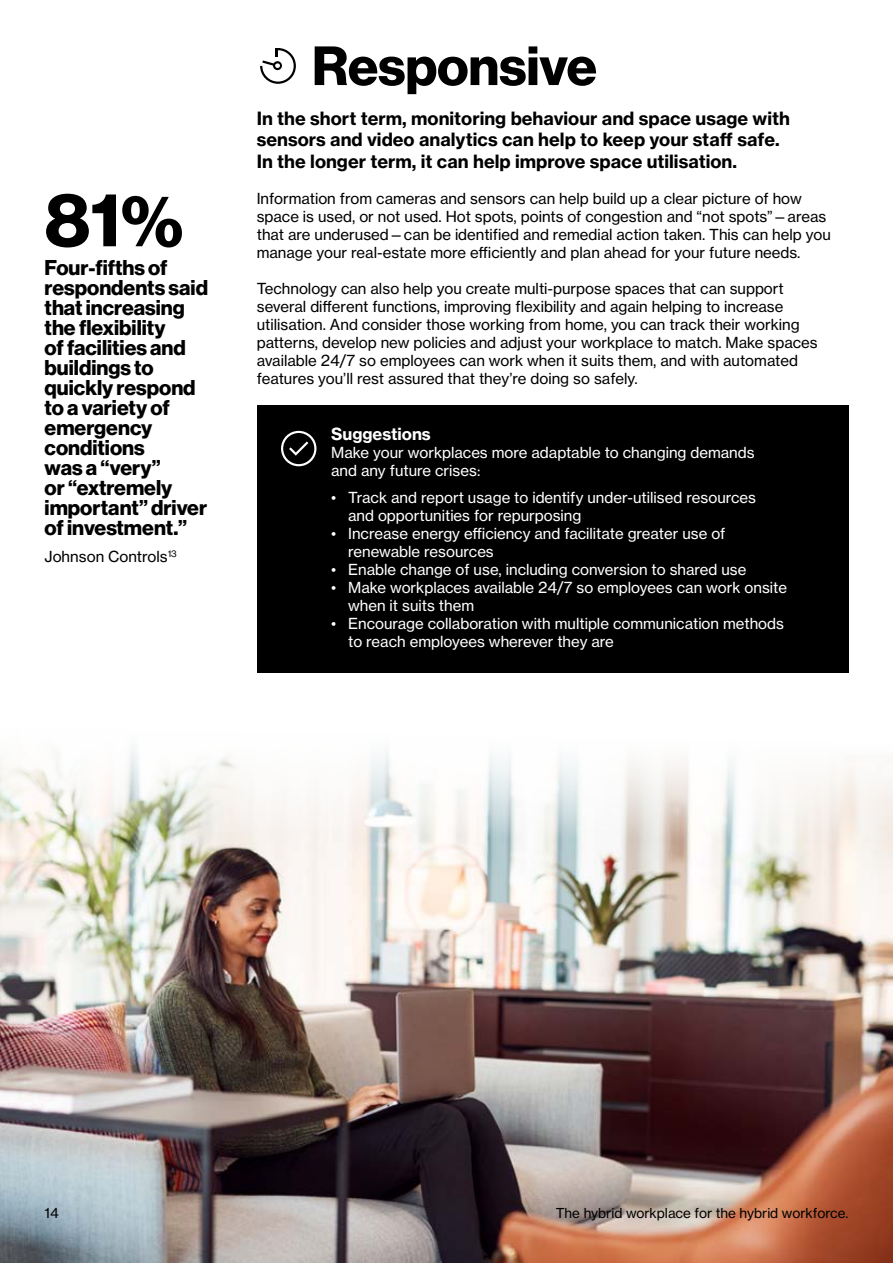
<style>
.page{position:relative;width:893px;height:1263px;background:#fff}
.page>*{position:absolute;margin:0;border:0;box-sizing:border-box;transform-origin:0 0}
.t1{font:700 72px "Verizon NHGDS";color:#000}
.t2{font:700 54px "Verizon NHGDS";color:#000}
.t3{font:700 21px/20px "Verizon NHGDS";color:#000}
.t4{font:700 18px/21.6px "Verizon NHGTX";color:#000}
.t5{font:700 16.5px "Verizon NHGTX";color:#fff}
.t6{font:15px/18px "Verizon NHGTX";color:#000}
.t7{font:15px/18px "Verizon NHGTX";color:#fff}
.t8{font:13.5px "Verizon NHGTX";color:#000}
</style>
<div class="page">
<svg style="left:260px;top:48px;width:36px;height:36px"></svg>
<div style="left:257px;top:405px;width:591px;height:268px;background:#000"></div>
<svg style="left:281px;top:431px;width:35px;height:35px"></svg>
<img style="left:0;top:749px;width:893px;height:514px">
<h1 class="t1" style="left:45px;top:179px;width:140px">81%</h1>
<h3 class="t3" style="left:45px;top:257px;width:165px">Four-fifths of respondents said that increasing the flexibility<br>of facilities and buildings to quickly respond to a variety of emergency conditions<br>was a “very”<br>or “extremely important” driver of investment.”</h3>
<p class="t6" style="left:45px;top:547px;width:134px">Johnson Controls<sup>13</sup></p>
<h2 class="t2" style="left:312px;top:35px;width:286px">Responsive</h2>
<p class="t4" style="left:257px;top:107px;width:535px">In the short term, monitoring behaviour and space usage with sensors and video analytics can help to keep your staff safe.<br>In the longer term, it can help improve space utilisation.</p>
<p class="t6" style="left:257px;top:189px;width:576px">Information from cameras and sensors can help build up a clear picture of how space is used, or not used. Hot spots, points of congestion and “not spots”—areas that are underused—can be identified and remedial action taken. This can help you manage your real-estate more efficiently and plan ahead for your future needs.</p>
<p class="t6" style="left:257px;top:279px;width:562px">Technology can also help you create multi-purpose spaces that can support several different functions, improving flexibility and again helping to increase utilisation. And consider those working from home, you can track their working patterns, develop new policies and adjust your workplace to match. Make spaces available 24/7 so employees can work when it suits them, and with automated features you’ll rest assured that they’re doing so safely.</p>
<p class="t5" style="left:331px;top:424px;width:101px">Suggestions</p>
<p class="t7" style="left:331px;top:443px;width:425px">Make your workplaces more adaptable to changing demands and any future crises:</p>
<p class="t7" style="left:348px;top:488px;width:409px;text-indent:-17px">• Track and report usage to identify under-utilised resources and opportunities for repurposing</p>
<p class="t7" style="left:348px;top:524px;width:379px;text-indent:-17px">• Increase energy efficiency and facilitate greater use of renewable resources</p>
<p class="t7" style="left:331px;top:560px;width:417px">• Enable change of use, including conversion to shared use</p>
<p class="t7" style="left:348px;top:578px;width:440px;text-indent:-17px">• Make workplaces available 24/7 so employees can work onsite when it suits them</p>
<p class="t7" style="left:348px;top:614px;width:437px;text-indent:-17px">• Encourage collaboration with multiple communication methods to reach employees wherever they are</p>
<p class="t8" style="left:45px;top:1205px;width:16px">14</p>
<p class="t8" style="left:556px;top:1205px;width:294px">The hybrid workplace for the hybrid workforce.</p>
</div>
